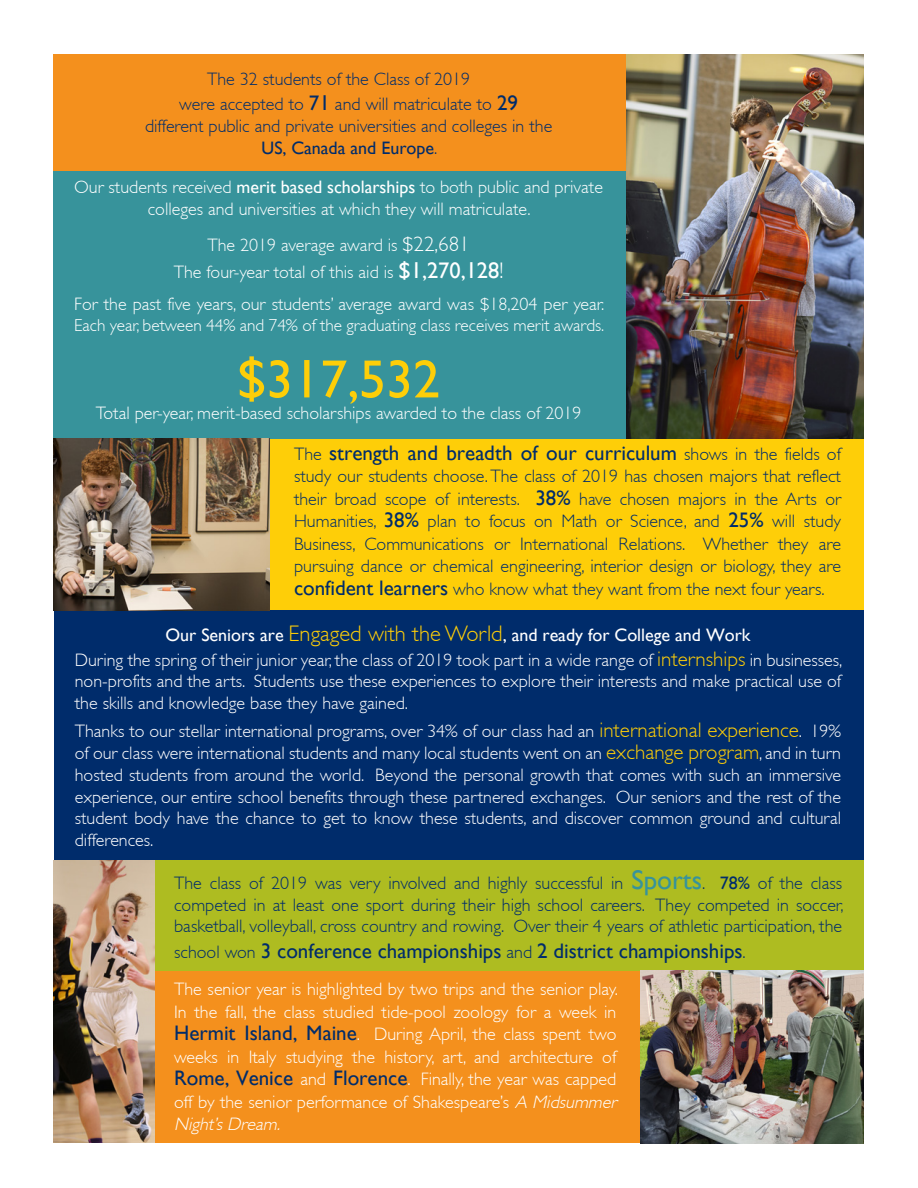
<style>
.page{position:relative;width:918px;height:1188px;background:#fff}
.page>*{position:absolute;margin:0;border:0;box-sizing:border-box;transform-origin:0 0}
.t1{font:54px "Gill Sans";color:#fece08}
.t2{font:21px "Gill Sans";color:#002c6b}
.t3{font:300 18px/22.5px "Gill Sans";color:#fff;text-align:justify}
.t4{font:300 18px/22.5px "Gill Sans";color:#002c6b;text-align:justify}
.t5{font:18px "Gill Sans";color:#fff}
.t6{font:300 17.25px "Gill Sans";color:#fff}
.s1{font-weight:400;font-size:21px}
.s2{font-weight:400}
.s3{font-size:21px}
.s4{font-weight:400;font-size:22.5px}
.s5{font-size:22.5px}
.s6{font-weight:300;font-size:18px}
.s7{font-weight:300;font-size:22.5px;color:#fece08}
.s8{font-size:21px;color:#fece08}
.s9{font-weight:400;font-size:27px;color:#37939b}
.s10{font-weight:400;font-size:21px;color:#002c6b}
.s11{font-style:italic}
</style>
<div class="page">
<div style="left:54px;top:609px;width:810px;height:252px;background:#002c6b"></div>
<div style="left:54px;top:438px;width:810px;height:172px;background:#fece08"></div>
<div style="left:54px;top:171px;width:810px;height:267px;background:#37939b"></div>
<div style="left:54px;top:54px;width:810px;height:117px;background:#f4901d"></div>
<div style="left:54px;top:971px;width:810px;height:172px;background:#f4901d"></div>
<div style="left:54px;top:861px;width:810px;height:110px;background:#aebc21"></div>
<img style="left:54px;top:438px;width:216px;height:172px">
<img style="left:54px;top:861px;width:100px;height:282px">
<img style="left:627px;top:54px;width:237px;height:384px">
<img style="left:640px;top:971px;width:224px;height:172px">
<p class="t4" style="left:207px;top:68px;width:264px">The 32 students of the Class of 2019</p>
<p class="t4" style="left:179px;top:93px;width:340px">were accepted to <span class="s1">71</span> and will matriculate to <span class="s1">29</span></p>
<p class="t4" style="left:145px;top:115px;width:409px;line-height:21.6px;text-align:center">different public and private universities and colleges in the<br><span class="s2">US, Canada and Europe</span>.</p>
<p class="t3" style="left:74px;top:177px;width:530px;line-height:21.6px;text-align:center">Our students received <span class="s2">merit based scholarships</span> to both public and private colleges and universities at which they will matriculate.</p>
<p class="t3" style="left:207px;top:234px;width:264px">The 2019 average award is <span class="s3">$22,681</span></p>
<p class="t3" style="left:174px;top:261px;width:331px">The four-year total of this aid is <span class="s4">$1,270,128</span><span class="s5">!</span></p>
<p class="t3" style="left:74px;top:293px;width:532px">For the past five years, our students’ average award was $18,204 per year.</p>
<p class="t6" style="left:74px;top:315px;width:532px">Each year, between 44% and 74% of the graduating class receives merit awards.</p>
<p class="t1" style="left:237px;top:348px;width:205px">$317,532</p>
<p class="t3" style="left:96px;top:402px;width:487px">Total per-year, merit-based scholarships awarded to the class of 2019</p>
<p class="t2" style="left:294px;top:440px;width:549px"><span class="s6">The</span> strength and breadth of our curriculum <span class="s6">shows in the fields of</span></p>
<p class="t4" style="left:294px;top:465px;width:549px">study our students choose. The class of 2019 has chosen majors that reflect their broad scope of interests. <span class="s1">38%</span> have chosen majors in the Arts or Humanities, <span class="s1">38%</span> plan to focus on Math or Science, and <span class="s1">25%</span> will study Business, Communications or International Relations. Whether they are pursuing dance or chemical engineering, interior design or biology, they are <span class="s1">confident learners</span> who know what they want from the next four years.</p>
<p class="t5" style="left:165px;top:624px;width:587px">Our Seniors are <span class="s7">Engaged with the World</span>, and ready for College and Work</p>
<p class="t3" style="left:75px;top:649px;width:769px;line-height:21.6px">During the spring of their junior year, the class of 2019 took part in a wide range of <span class="s8">internships</span> in businesses, non-profits and the arts. Students use these experiences to explore their interests and make practical use of the skills and knowledge base they have gained.</p>
<p class="t3" style="left:75px;top:720px;width:768px;line-height:21.8px">Thanks to our stellar international programs, over 34% of our class had an <span class="s8">international experience</span>. 19% of our class were international students and many local students went on an <span class="s8">exchange program</span>, and in turn hosted students from around the world. Beyond the personal growth that comes with such an immersive experience, our entire school benefits through these partnered exchanges. Our seniors and the rest of the student body have the chance to get to know these students, and discover common ground and cultural differences.</p>
<p class="t4" style="left:174px;top:873px;width:671px;line-height:21.6px">The class of 2019 was very involved and highly successful in <span class="s9">Sports</span>. <span class="s2">78%</span> of the class competed in at least one sport during their high school careers. They competed in soccer, basketball, volleyball, cross country and rowing. Over their 4 years of athletic participation, the</p>
<p class="t2" style="left:174px;top:938px;width:573px"><span class="s6">school won</span> 3 conference championships <span class="s6">and</span> 2 district championships<span class="s6">.</span></p>
<p class="t3" style="left:174px;top:978px;width:448px;text-align:left">The senior year is highlighted by two trips and the senior play.<br>In the fall, the class studied tide-pool zoology for a week in <span class="s10">Hermit Island, Maine</span>. During April, the class spent two weeks in Italy studying the history, art, and architecture of <span class="s10">Rome, Venice</span> and <span class="s10">Florence</span>. Finally, the year was capped off by the senior performance of Shakespeare’s <span class="s11">A Midsummer Night’sDream.</span></p>
</div>
